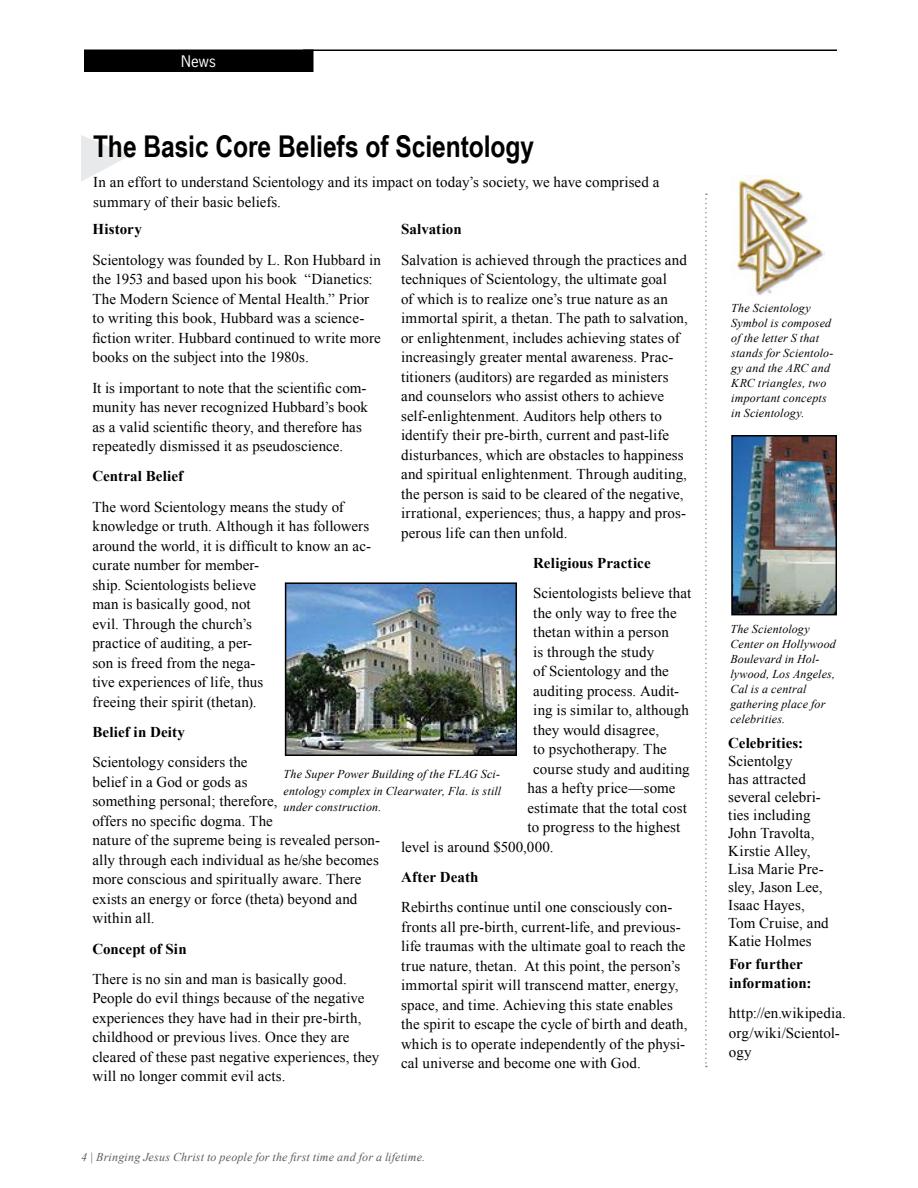
<style>
.page{position:relative;width:918px;height:1188px;background:#fff}
.page>*{position:absolute;margin:0;border:0;box-sizing:border-box;transform-origin:0 0}
.t1{font:700 30px "Arial Narrow";letter-spacing:-.005em;color:#000}
.t2{font:15px/19.5px "Times New Roman";letter-spacing:.005em;color:#000}
.t3{font:700 15px/19.5px "Times New Roman";letter-spacing:.005em;color:#000}
.t4{font:15px "News Gothic Std";color:#fff}
.t5{font:italic 12px/15px "Times New Roman";letter-spacing:.015em;color:#000}
.t6{font:italic 12px "Times New Roman";letter-spacing:.015em;color:#585e5c}
</style>
<div class="page">
<div style="left:85px;top:50px;width:228px;height:21px;background:#000"></div>
<div style="left:84px;top:50px;width:230px;height:22px;border:2px solid #000"></div>
<hr style="left:303px;top:50px;width:534px;height:1px;background:#000">
<svg style="left:81px;top:135px;width:49px;height:47px"></svg>
<img style="left:731px;top:177px;width:93px;height:119px">
<img style="left:288px;top:585px;width:226px;height:168px">
<div style="left:285px;top:582px;width:232px;height:174px;border:2px solid #000"></div>
<svg style="left:705px;top:194px;width:2px;height:873px"></svg>
<img style="left:734px;top:438px;width:100px;height:174px">
<div style="left:731px;top:435px;width:106px;height:180px;border:2px solid #000"></div>
<p class="t4" style="left:181px;top:51px;width:36px">News</p>
<h1 class="t1" style="left:93px;top:124px;width:443px">The Basic Core Beliefs of Scientology</h1>
<p class="t2" style="left:93px;top:172px;width:568px">In an effort to understand Scientology and its impact on today’s society, we have comprised a summary of their basic beliefs.</p>
<p class="t3" style="left:92px;top:219px;width:51px">History</p>
<p class="t2" style="left:92px;top:250px;width:290px">Scientology was founded by L. Ron Hubbard in the 1953 and based upon his book “Dianetics:<br>The Modern Science of Mental Health.” Prior to writing this book, Hubbard was a science&shy;fiction writer. Hubbard continued to write more books on the subject into the 1980s.</p>
<p class="t2" style="left:92px;top:378px;width:277px">It is important to note that the scientific com&shy;munity has never recognized Hubbard’s book as a valid scientific theory, and therefore has repeatedly dismissed it as pseudoscience.</p>
<p class="t3" style="left:92px;top:466px;width:92px">Central Belief</p>
<p class="t2" style="left:92px;top:497px;width:280px">The word Scientology means the study of knowledge or truth. Although it has followers around the world, it is difficult to know an ac&shy;curate number for member-<br>ship. Scientologists believe<br>man is basically good, not<br>evil. Through the church’s<br>practice of auditing, a per-<br>son is freed from the nega-<br>tive experiences of life, thus<br>freeing their spirit (thetan).</p>
<p class="t3" style="left:92px;top:722px;width:94px">Belief in Deity</p>
<p class="t2" style="left:92px;top:752px;width:289px">Scientology considers the<br>belief in a God or gods as<br>something personal; therefore,<br>offers no specific dogma. The<br>nature of the supreme being is revealed person&shy;ally through each individual as he/she becomes more conscious and spiritually aware. There exists an energy or force (theta) beyond and within all.</p>
<p class="t3" style="left:92px;top:938px;width:96px">Concept of Sin</p>
<p class="t2" style="left:92px;top:969px;width:289px">There is no sin and man is basically good.<br>People do evil things because of the negative experiences they have had in their pre-birth, childhood or previous lives. Once they are cleared of these past negative experiences, they will no longer commit evil acts.</p>
<p class="t3" style="left:401px;top:219px;width:62px">Salvation</p>
<p class="t2" style="left:401px;top:250px;width:288px">Salvation is achieved through the practices and techniques of Scientology, the ultimate goal<br>of which is to realize one’s true nature as an immortal spirit, a thetan. The path to salvation, or enlightenment, includes achieving states of increasingly greater mental awareness. Prac&shy;titioners (auditors) are regarded as ministers and counselors who assist others to achieve self-enlightenment. Auditors help others to identify their pre-birth, current and past-life disturbances, which are obstacles to happiness and spiritual enlightenment. Through auditing, the person is said to be cleared of the negative, irrational, experiences; thus, a happy and pros&shy;perous life can then unfold.</p>
<p class="t3" style="left:533px;top:553px;width:119px">Religious Practice</p>
<p class="t2" style="left:533px;top:583px;width:160px">Scientologists believe that</p>
<p class="t2" style="left:533px;top:603px;width:145px">the only way to free the</p>
<p class="t2" style="left:533px;top:622px;width:137px">thetan within a person</p>
<p class="t2" style="left:533px;top:642px;width:123px">is through the study</p>
<p class="t2" style="left:533px;top:661px;width:137px">of Scientology and the</p>
<p class="t2" style="left:533px;top:681px;width:147px">auditing process. Audit-</p>
<p class="t2" style="left:533px;top:700px;width:157px">ing is similar to, although</p>
<p class="t2" style="left:533px;top:720px;width:127px">they would disagree,</p>
<p class="t2" style="left:533px;top:739px;width:135px">to psychotherapy. The</p>
<p class="t2" style="left:533px;top:759px;width:158px">course study and auditing</p>
<p class="t2" style="left:527px;top:778px;width:150px">has a hefty price—some</p>
<p class="t2" style="left:527px;top:798px;width:161px">estimate that the total cost</p>
<p class="t2" style="left:527px;top:817px;width:154px">to progress to the highest</p>
<p class="t2" style="left:401px;top:837px;width:154px">level is around $500,000.</p>
<p class="t3" style="left:401px;top:867px;width:79px">After Death</p>
<p class="t2" style="left:401px;top:897px;width:288px">Rebirths continue until one consciously con&shy;fronts all pre-birth, current-life, and previous&shy;life traumas with the ultimate goal to reach the true nature, thetan. At this point, the person’s immortal spirit will transcend matter, energy, space, and time. Achieving this state enables the spirit to escape the cycle of birth and death, which is to operate independently of the physi&shy;cal universe and become one with God.</p>
<p class="t5" style="left:284px;top:766px;width:219px;line-height:16.5px;text-align:justify">The Super Power Building of the FLAG Sci&shy;entology complex in Clearwater, Fla. is still under construction.</p>
<p class="t6" style="left:90px;top:1148px;width:337px">| Bringing Jesus Christ to people for the first time and for a lifetime.</p>
<p class="t5" style="left:731px;top:300px;width:104px">The Scientology<br>Symbol is composed of the letter S that stands for Scientolo&shy;gy and the ARC and<br>KRC triangles, two important concepts in Scientology.</p>
<p class="t5" style="left:730px;top:621px;width:107px">The Scientology<br>Center on Hollywood<br>Boulevard in Hol&shy;lywood, Los Angeles,<br>Cal is a central gathering place for celebrities.</p>
<p class="t3" style="left:728px;top:733px;width:76px">Celebrities:</p>
<p class="t2" style="left:728px;top:752px;width:102px;line-height:18px">Scientolgy<br>has attracted several celebri&shy;ties including<br>John Travolta,<br>Kirstie Alley,<br>Lisa Marie Pre&shy;sley, Jason Lee,<br>Isaac Hayes,<br>Tom Cruise, and<br>Katie Holmes</p>
<p class="t3" style="left:729px;top:954px;width:84px">For further information:</p>
<p class="t2" style="left:729px;top:1003px;width:118px">http://en.wikipedia. org/wiki/Scientol&shy;ogy</p>
</div>
